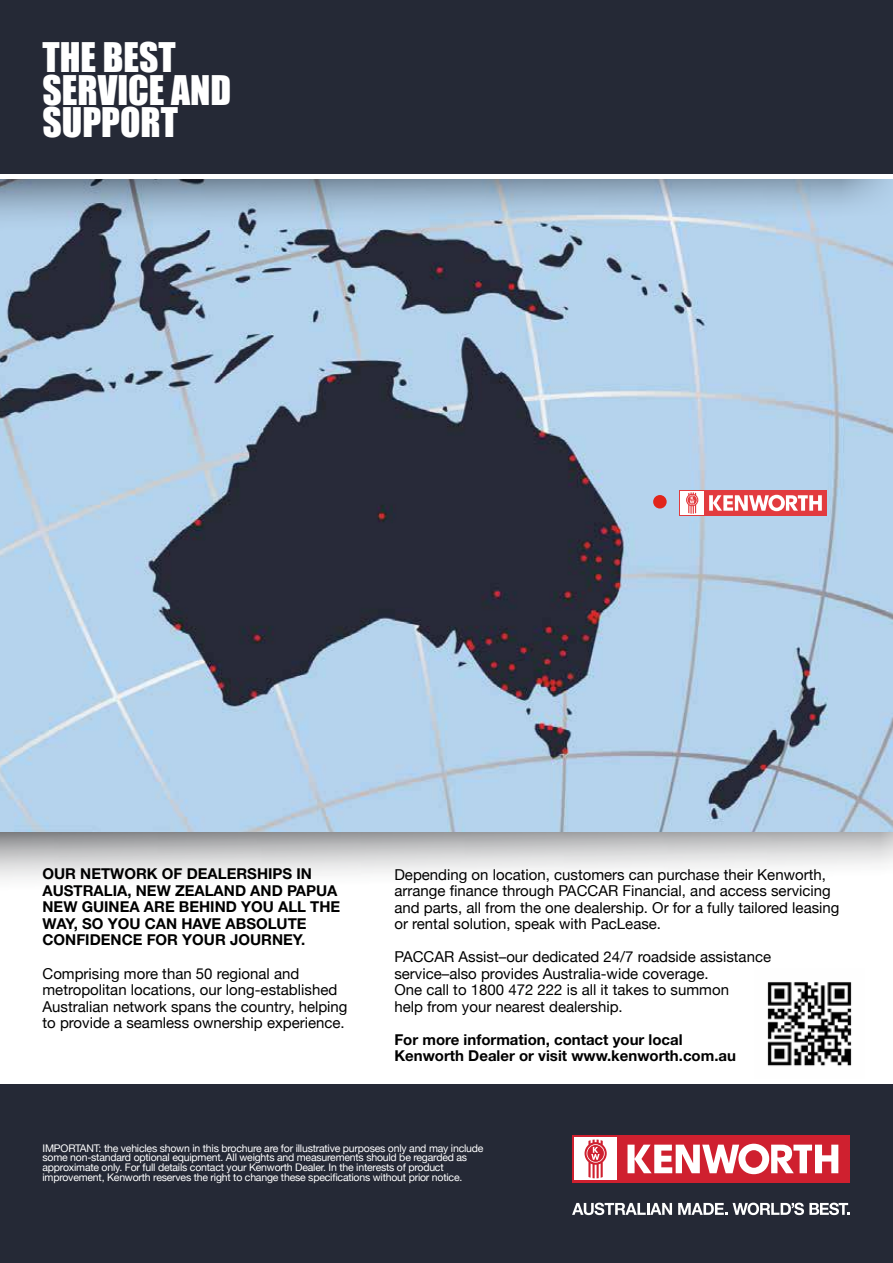
<style>
.page{position:relative;width:893px;height:1263px;background:#fff}
.page>*{position:absolute;margin:0;border:0;box-sizing:border-box;transform-origin:0 0}
.t1{font:37.5px/32.5px "Impact";color:#fff}
.t2{font:15px/16.5px "Helvetica Neue";color:#000}
.t3{font:700 15px/16.5px "Helvetica Neue LT Std";color:#000}
.t4{font:10.5px/9.6px "Helvetica Neue";letter-spacing:-.02em;color:#fff}
</style>
<div class="page">
<svg style="left:0;top:831px;width:893px;height:48px"></svg>
<div style="left:0;top:1084px;width:893px;height:179px;background:#252936"></div>
<div style="left:0;top:0;width:893px;height:193px;background:#252936"></div>
<img style="left:0;top:237px;width:893px;height:594px">
<div style="left:653px;top:495px;width:14px;height:13px;background:#e1251b;border-radius:50%"></div>
<div style="left:679px;top:490px;width:148px;height:26px;background:#e23b3f"></div>
<div style="left:680px;top:492px;width:24px;height:23px;background:#fff"></div>
<svg style="left:709px;top:495px;width:113px;height:16px"></svg>
<svg style="left:686px;top:492px;width:12px;height:22px"></svg>
<div style="left:572px;top:1135px;width:277px;height:47px;background:#cf202f"></div>
<div style="left:574px;top:1137px;width:43px;height:43px;background:#fff"></div>
<svg style="left:584px;top:1139px;width:23px;height:39px"></svg>
<svg style="left:627px;top:1144px;width:211px;height:30px"></svg>
<svg style="left:572px;top:1202px;width:100px;height:13px"></svg>
<svg style="left:678px;top:1202px;width:171px;height:13px"></svg>
<svg style="left:0;top:179px;width:893px;height:58px;background:#9eb7cd"></svg>
<div style="left:0;top:174px;width:893px;height:5px;background:#fff"></div>
<img style="left:767px;top:982px;width:85px;height:84px">
<p class="t1" style="left:43px;top:40px;width:190px">THE BEST<br>SERVICE AND<br>SUPPORT</p>
<p class="t3" style="left:43px;top:865px;width:299px">OUR NETWORK OF DEALERSHIPS IN<br>AUSTRALIA, NEW ZEALAND AND PAPUA<br>NEW GUINEA ARE BEHIND YOU ALL THE<br>WAY, SO YOU CAN HAVE ABSOLUTE<br>CONFIDENCE FOR YOUR JOURNEY.</p>
<p class="t2" style="left:43px;top:965px;width:307px">Comprising more than 50 regional and metropolitan locations, our long-established Australian network spans the country, helping to provide a seamless ownership experience.</p>
<p class="t2" style="left:394px;top:866px;width:447px">Depending on location, customers can purchase their Kenworth, arrange finance through PACCAR Financial, and access servicing and parts, all from the one dealership. Or for a fully tailored leasing or rental solution, speak with PacLease.</p>
<p class="t2" style="left:394px;top:948px;width:378px">PACCAR Assist–our dedicated 24/7 roadside assistance service–also provides Australia-wide coverage.<br>One call to 1800 472 222 is all it takes to summon<br>help from your nearest dealership.</p>
<p class="t3" style="left:394px;top:1031px;width:343px">For more information, contact your local<br>Kenworth Dealer or visit www.kenworth.com.au</p>
<p class="t4" style="left:43px;top:1143px;width:442px">IMPORTANT: the vehicles shown in this brochure are for illustrative purposes only and may include some non-standard optional equipment. All weights and measurements should be regarded as approximate only. For full details contact your Kenworth Dealer. In the interests of product improvement, Kenworth reserves the right to change these specifications without prior notice.</p>
</div>
